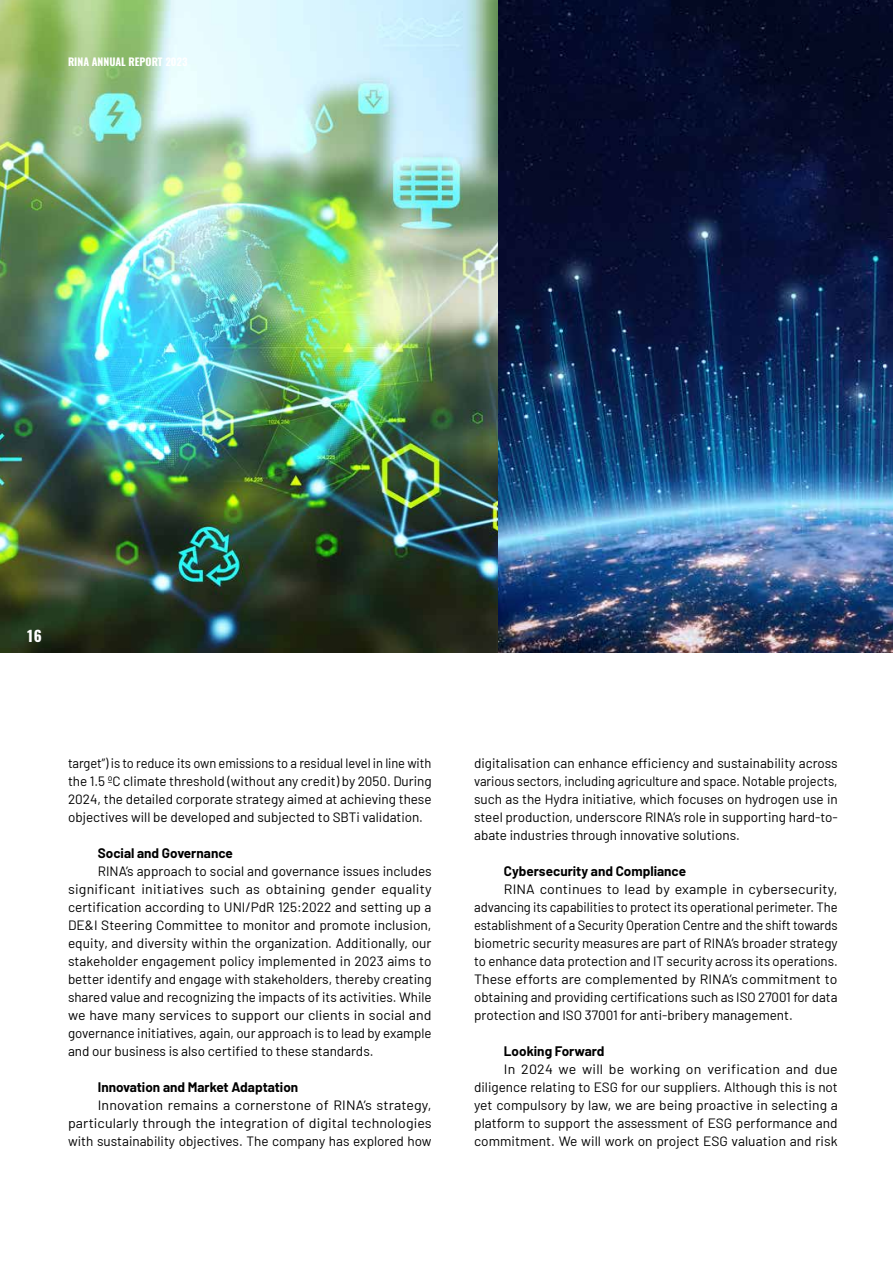
<style>
.page{position:relative;width:893px;height:1263px;background:#fff}
.page>*{position:absolute;margin:0;border:0;box-sizing:border-box;transform-origin:0 0}
.t1{font:700 15px "Oswald";color:#fff}
.t2{font:13.5px/18px "Barlow";color:#000;text-align:justify}
.t3{font:13.5px/18px "Barlow";color:#000;text-align:justify;scale:1.05 1}
.t4{font:13.5px/18px "Barlow";color:#000;text-align:justify;scale:.96 1}
.t5{font:700 13.5px "Barlow";color:#000}
.t6{font:700 10.5px "Oswald";color:#fff}
</style>
<div class="page">
<img style="left:0;top:0;width:499px;height:653px">
<img style="left:499px;top:0;width:394px;height:653px">
<p class="t6" style="left:68px;top:55px;width:121px">RINA ANNUAL REPORT 2023</p>
<p class="t1" style="left:26px;top:626px;width:17px">16</p>
<p class="t4" style="left:68px;top:753px;width:380px">target”) is to reduce its own emissions to a residual level in line with the 1.5 ºC climate threshold (without any credit) by 2050. During 2024, the detailed corporate strategy aimed at achieving these objectives will be developed and subjected to SBTi validation.</p>
<p class="t5" style="left:98px;top:843px;width:137px">Social and Governance</p>
<p class="t2" style="left:68px;top:861px;width:365px;text-indent:30px">RINA’s approach to social and governance issues includes significant initiatives such as obtaining gender equality certification according to UNI/PdR 125:2022 and setting up a DE&amp;I Steering Committee to monitor and promote inclusion, equity, and diversity within the organization. Additionally, our stakeholder engagement policy implemented in 2023 aims to better identify and engage with stakeholders, thereby creating shared value and recognizing the impacts of its activities. While we have many services to support our clients in social and governance initiatives, again, our approach is to lead by example and our business is also certified to these standards.</p>
<p class="t5" style="left:98px;top:1077px;width:202px">Innovation and Market Adaptation</p>
<p class="t3" style="left:68px;top:1095px;width:348px;text-indent:30px">Innovation remains a cornerstone of RINA’s strategy, particularly through the integration of digital technologies with sustainability objectives. The company has explored how</p>
<p class="t2" style="left:474px;top:753px;width:365px">digitalisation can enhance efficiency and sustainability across various sectors, including agriculture and space. Notable projects, such as the Hydra initiative, which focuses on hydrogen use in steel production, underscore RINA’s role in supporting hard-to&shy;abate industries through innovative solutions.</p>
<p class="t5" style="left:504px;top:861px;width:184px">Cybersecurity and Compliance</p>
<p class="t3" style="left:474px;top:879px;width:348px;text-indent:30px">RINA continues to lead by example in cybersecurity, advancing its capabilities to protect its operational perimeter. The establishment of a Security Operation Centre and the shift towards biometric security measures are part of RINA’s broader strategy to enhance data protection and IT security across its operations.<br>These efforts are complemented by RINA’s commitment to obtaining and providing certifications such as ISO 27001 for data protection and ISO 37001 for anti-bribery management.</p>
<p class="t5" style="left:504px;top:1041px;width:102px">Looking Forward</p>
<p class="t3" style="left:474px;top:1059px;width:348px;text-indent:30px">In 2024 we will be working on verification and due diligence relating to ESG for our suppliers. Although this is not yet compulsory by law, we are being proactive in selecting a platform to support the assessment of ESG performance and commitment. We will work on project ESG valuation and risk</p>
</div>
